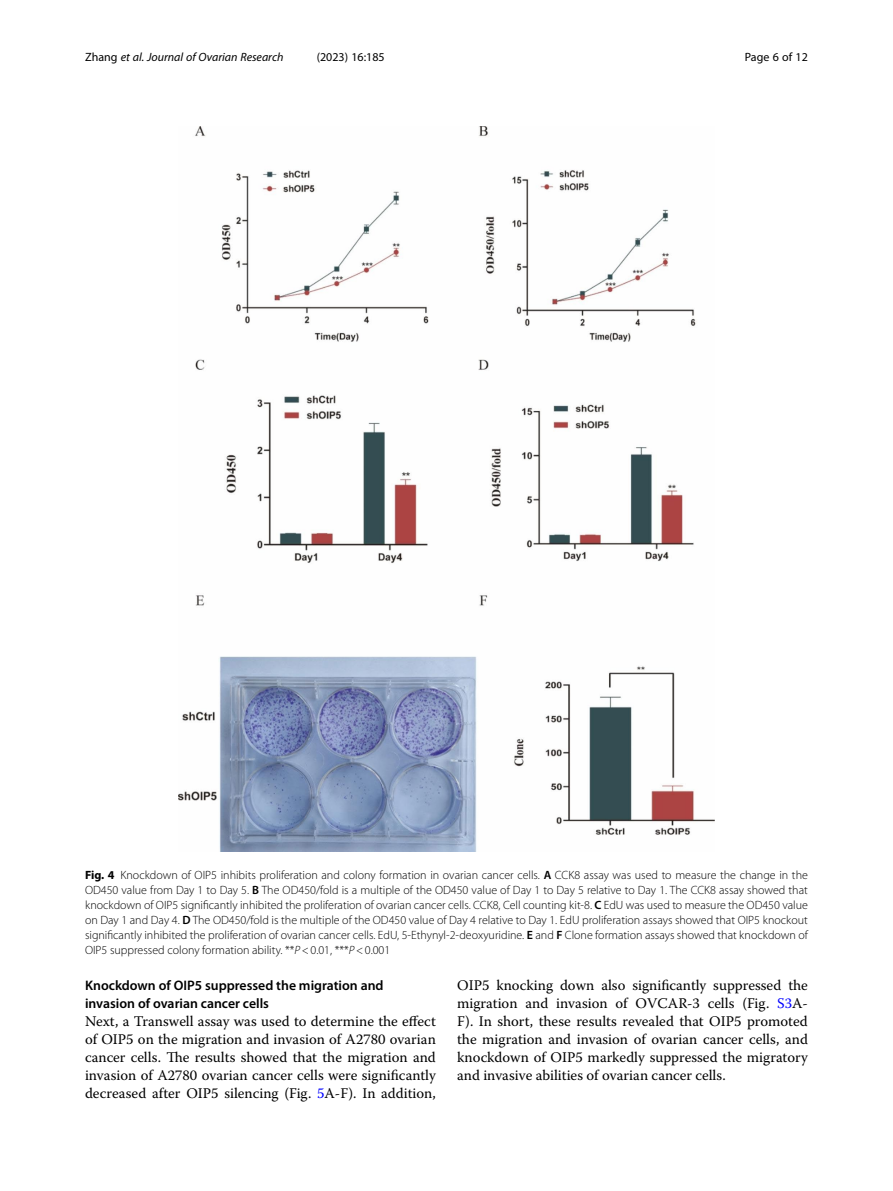
<style>
.page{position:relative;width:893px;height:1191px;background:#fff}
.page>*{position:absolute;margin:0;border:0;box-sizing:border-box;transform-origin:0 0}
.Body_Text{font:14.7px/18px "Warnock Pro";color:#000;text-align:justify}
.Head_2{font:600 13.8px/18px "Myriad Pro";color:#000}
.Figure_Caption{font:300 12px/15px "Myriad Pro";color:#000;text-align:justify}
.t1{font:italic 12px "Myriad Pro";color:#000}
.t2{font:12px "Myriad Pro";color:#000}
.s1{font-style:normal}
.s2{font-weight:700}
.s3{font-weight:600}
.s4{font-style:italic}
.s5{color:#00f}
</style>
<div class="page">
<img style="left:178px;top:126px;width:536px;height:725px">
<p class="t1" style="left:85px;top:50px;width:200px"><span class="s1">Zhang</span> et al. Journal of Ovarian Research</p>
<p class="t2" style="left:317px;top:50px;width:70px">(2023) 16:185</p>
<p class="t2" style="left:745px;top:50px;width:65px">Page 6 of 12</p>
<p class="Figure_Caption" style="left:85px;top:867px;width:724px"><span class="s2">Fig. 4</span> Knockdown of OIP5 inhibits proliferation and colony formation in ovarian cancer cells. <span class="s3">A</span> CCK8 assay was used to measure the change in the OD450 value from Day 1 to Day 5. <span class="s3">B</span> The OD450/fold is a multiple of the OD450 value of Day 1 to Day 5 relative to Day 1. The CCK8 assay showed that knockdown of OIP5 significantly inhibited the proliferation of ovarian cancer cells. CCK8, Cell counting kit-8. <span class="s3">C</span> EdU was used to measure the OD450 value on Day 1 and Day 4. <span class="s3">D</span> The OD450/fold is the multiple of the OD450 value of Day 4 relative to Day 1. EdU proliferation assays showed that OIP5 knockout significantly inhibited the proliferation of ovarian cancer cells. EdU, 5-Ethynyl-2-deoxyuridine. <span class="s3">E</span> and <span class="s3">F</span> Clone formation assays showed that knockdown of OIP5 suppressed colony formation ability. **<span class="s4">P</span>&lt;0.01, ***<span class="s4">P</span>&lt;0.001</p>
<p class="Head_2" style="left:85px;top:976px;width:300px">Knockdown of OIP5 suppressed the migration and invasion of ovarian cancer cells</p>
<p class="Body_Text" style="left:85px;top:1012px;width:352px">Next, a Transwell assay was used to determine the effect of OIP5 on the migration and invasion of A2780 ovarian cancer cells. The results showed that the migration and invasion of A2780 ovarian cancer cells were significantly decreased after OIP5 silencing (Fig. <span class="s5">5</span>A-F). In addition,</p>
<p class="Body_Text" style="left:457px;top:976px;width:352px">OIP5 knocking down also significantly suppressed the migration and invasion of OVCAR-3 cells (Fig. <span class="s5">S3</span>A-F). In short, these results revealed that OIP5 promoted the migration and invasion of ovarian cancer cells, and knockdown of OIP5 markedly suppressed the migratory and invasive abilities of ovarian cancer cells.</p>
</div>
